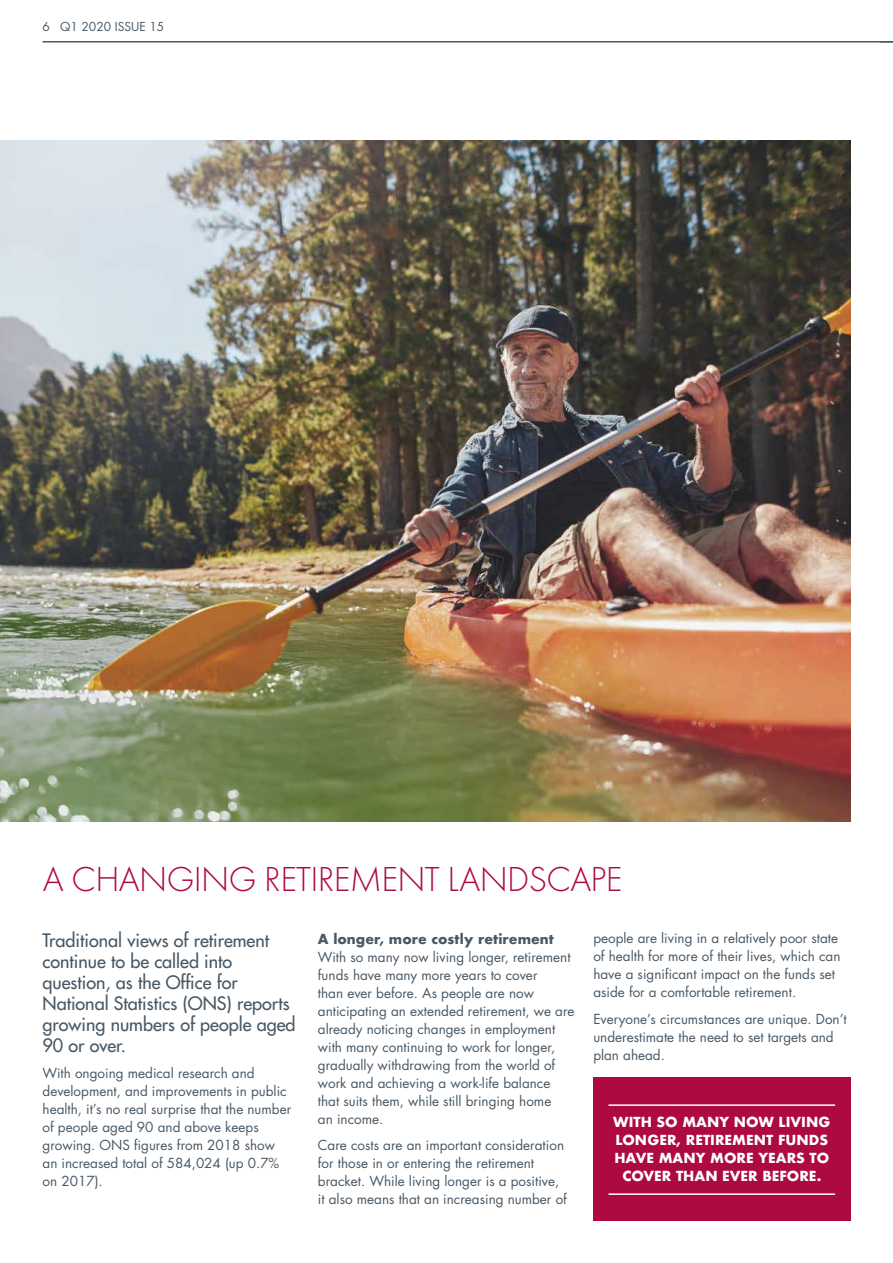
<style>
.page{position:relative;width:893px;height:1263px;background:#fff}
.page>*{position:absolute;margin:0;border:0;box-sizing:border-box;transform-origin:0 0}
.t1{font:300 36px "Futura T";letter-spacing:-.02em;color:#ad0a40}
.t2{font:18px/21px "Futura";color:#485865}
.t3{font:13.5px/18px "Futura";color:#485865}
.t4{font:700 13.5px/18px "Futura";color:#fff;text-align:center}
.t5{font:700 13.5px "Futura";color:#485865}
.t6{font:12px "Futura";color:#485865}
</style>
<div class="page">
<hr style="left:43px;top:41px;width:850px;height:2px;background:#485865">
<img style="left:0;top:140px;width:851px;height:681px">
<div style="left:593px;top:1076px;width:257px;height:144px;background:#ad0a40"></div>
<hr style="left:608px;top:1104px;width:227px;height:2px;background:#fff">
<hr style="left:608px;top:1193px;width:227px;height:2px;background:#fff">
<p class="t6" style="left:43px;top:18px;width:123px">6 Q1 2020 ISSUE 15</p>
<h1 class="t1" style="left:43px;top:858px;width:581px">A CHANGING RETIREMENT LANDSCAPE</h1>
<h2 class="t2" style="left:43px;top:930px;width:254px">Traditional views of retirement continue to be called into question, as the Office for<br>National Statistics (ONS) reports growing numbers of people aged<br>90 or over.</h2>
<p class="t3" style="left:43px;top:1064px;width:250px">With ongoing medical research and development, and improvements in public health, it’s no real surprise that the number of people aged 90 and above keeps growing. ONS figures from 2018 show an increased total of 584,024 (up 0.7% on 2017).</p>
<p class="t5" style="left:318px;top:929px;width:237px">A longer, more costly retirement</p>
<p class="t3" style="left:318px;top:948px;width:258px">With so many now living longer, retirement funds have many more years to cover<br>than ever before. As people are now anticipating an extended retirement, we are already noticing changes in employment with many continuing to work for longer, gradually withdrawing from the world of work and achieving a work-life balance that suits them, while still bringing home<br>an income.</p>
<p class="t3" style="left:318px;top:1136px;width:251px">Care costs are an important consideration for those in or entering the retirement bracket. While living longer is a positive, it also means that an increasing number of</p>
<p class="t3" style="left:593px;top:929px;width:249px">people are living in a relatively poor state of health for more of their lives, which can have a significant impact on the funds set aside for a comfortable retirement.</p>
<p class="t3" style="left:593px;top:1010px;width:255px">Everyone’s circumstances are unique. Don’t underestimate the need to set targets and plan ahead.</p>
<p class="t4" style="left:613px;top:1112px;width:219px">WITH SO MANY NOW LIVING<br>LONGER, RETIREMENT FUNDS<br>HAVE MANY MORE YEARS TO<br>COVER THAN EVER BEFORE.</p>
</div>
